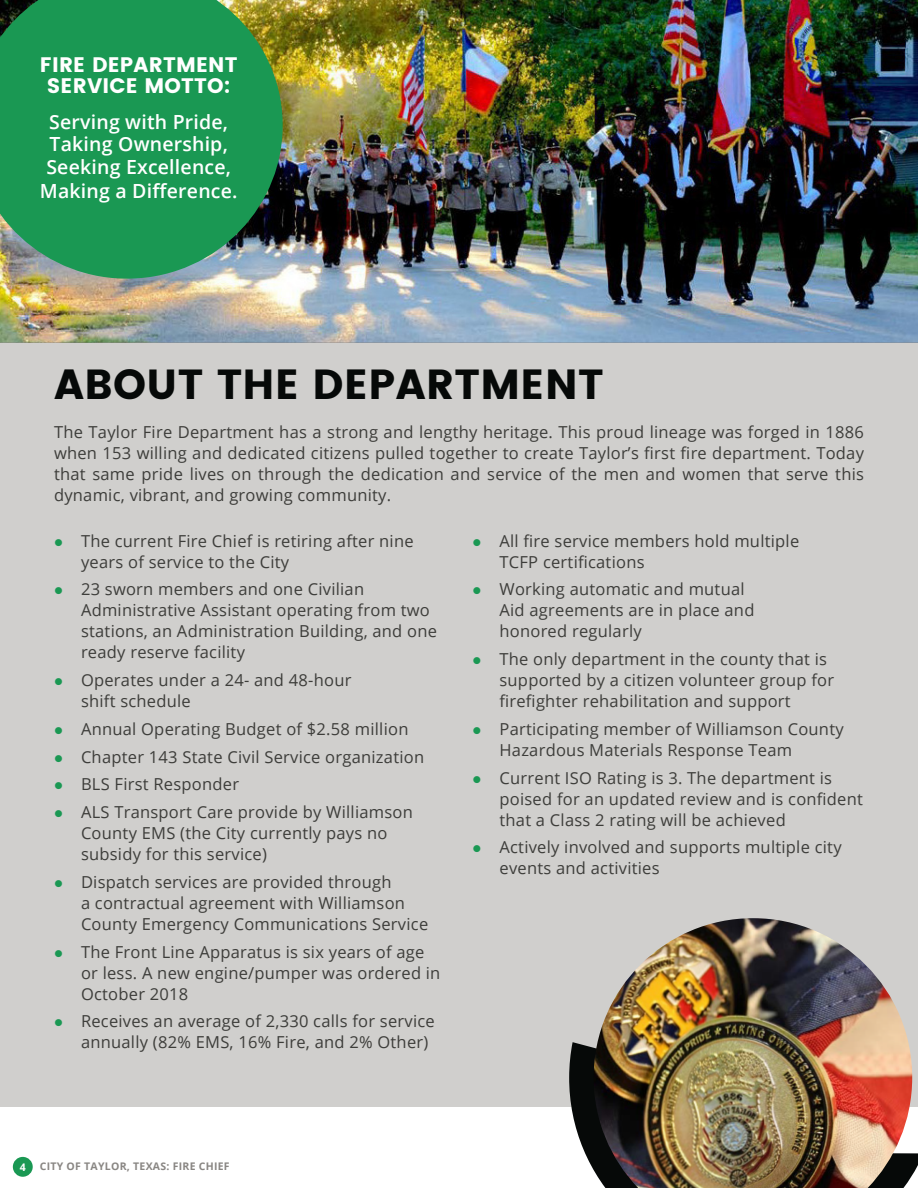
<style>
.page{position:relative;width:918px;height:1188px;background:#fff}
.page>*{position:absolute;margin:0;border:0;box-sizing:border-box;transform-origin:0 0}
.Paragraph_Header{font:42px "Poppins";letter-spacing:.01em;color:#060908}
.Paragraph_Header-2{font:21px/21px "Poppins";letter-spacing:.01em;color:#fff;text-align:center}
.Mission_And_Vision_T{font:600 19.5px/23px "Open Sans";letter-spacing:.01em;color:#fff;text-align:center}
.Main_Body-No_drop_ca{font:16.5px/21px "Open Sans";letter-spacing:.015em;color:#3d3d3a}
.t1{font:700 10.5px "Open Sans";letter-spacing:.025em;color:#898683}
.t2{font:700 10.5px "Open Sans";color:#fff}
</style>
<div class="page">
<div style="left:13px;top:1157px;width:20px;height:20px;background:#1a9853;border-radius:50%"></div>
<img style="left:0;top:0;width:918px;height:342px">
<div style="left:0;top:342px;width:918px;height:765px;background:#d0cfcd"></div>
<svg style="left:0;top:0;width:285px;height:281px;fill:#1a9853"></svg>
<svg style="left:569px;top:1042px;width:349px;height:132px;fill:#060908"></svg>
<img style="left:593px;top:918px;width:320px;height:270px">
<p class="Paragraph_Header-2" style="left:40px;top:54px;width:199px">FIRE DEPARTMENT<br>SERVICE MOTTO:</p>
<p class="Mission_And_Vision_T" style="left:40px;top:110px;width:199px">Serving with Pride,<br>Taking Ownership,<br>Seeking Excellence,<br>Making a Difference.</p>
<p class="Paragraph_Header" style="left:54px;top:360px;width:551px">ABOUT THE DEPARTMENT</p>
<p class="Main_Body-No_drop_ca" style="left:54px;top:421px;width:812px;text-align:justify">The Taylor Fire Department has a strong and lengthy heritage. This proud lineage was forged in 1886 when 153 willing and dedicated citizens pulled together to create Taylor’s first fire department. Today that same pride lives on through the dedication and service of the men and women that serve this dynamic, vibrant, and growing community.</p>
<p class="Main_Body-No_drop_ca" style="left:81px;top:530px;width:334px">The current Fire Chief is retiring after nine years of service to the City</p>
<p class="Main_Body-No_drop_ca" style="left:81px;top:578px;width:358px">23 sworn members and one Civilian Administrative Assistant operating from two stations, an Administration Building, and one ready reserve facility</p>
<p class="Main_Body-No_drop_ca" style="left:81px;top:669px;width:272px">Operates under a 24- and 48-hour shift schedule</p>
<p class="Main_Body-No_drop_ca" style="left:81px;top:718px;width:329px">Annual Operating Budget of $2.58 million</p>
<p class="Main_Body-No_drop_ca" style="left:81px;top:746px;width:345px">Chapter 143 State Civil Service organization</p>
<p class="Main_Body-No_drop_ca" style="left:81px;top:773px;width:160px">BLS First Responder</p>
<p class="Main_Body-No_drop_ca" style="left:81px;top:801px;width:333px">ALS Transport Care provide by Williamson<br>County EMS (the City currently pays no subsidy for this service)</p>
<p class="Main_Body-No_drop_ca" style="left:81px;top:871px;width:349px">Dispatch services are provided through<br>a contractual agreement with Williamson<br>County Emergency Communications Service</p>
<p class="Main_Body-No_drop_ca" style="left:81px;top:941px;width:361px">The Front Line Apparatus is six years of age or less. A new engine/pumper was ordered in<br>October 2018</p>
<p class="Main_Body-No_drop_ca" style="left:81px;top:1010px;width:355px">Receives an average of 2,330 calls for service annually (82% EMS, 16% Fire, and 2% Other)</p>
<p class="t2" style="left:20px;top:1159px;width:7px">4</p>
<p class="t1" style="left:40px;top:1159px;width:191px">CITY OF TAYLOR, TEXAS: FIRE CHIEF</p>
<p class="Main_Body-No_drop_ca" style="left:500px;top:530px;width:301px">All fire service members hold multiple<br>TCFP certifications</p>
<p class="Main_Body-No_drop_ca" style="left:500px;top:578px;width:256px">Working automatic and mutual<br>Aid agreements are in place and honored regularly</p>
<p class="Main_Body-No_drop_ca" style="left:500px;top:648px;width:336px">The only department in the county that is supported by a citizen volunteer group for firefighter rehabilitation and support</p>
<p class="Main_Body-No_drop_ca" style="left:500px;top:718px;width:346px">Participating member of Williamson County<br>Hazardous Materials Response Team</p>
<p class="Main_Body-No_drop_ca" style="left:500px;top:767px;width:365px">Current ISO Rating is 3. The department is poised for an updated review and is confident that a Class 2 rating will be achieved</p>
<p class="Main_Body-No_drop_ca" style="left:500px;top:836px;width:344px">Actively involved and supports multiple city events and activities</p>
</div>
